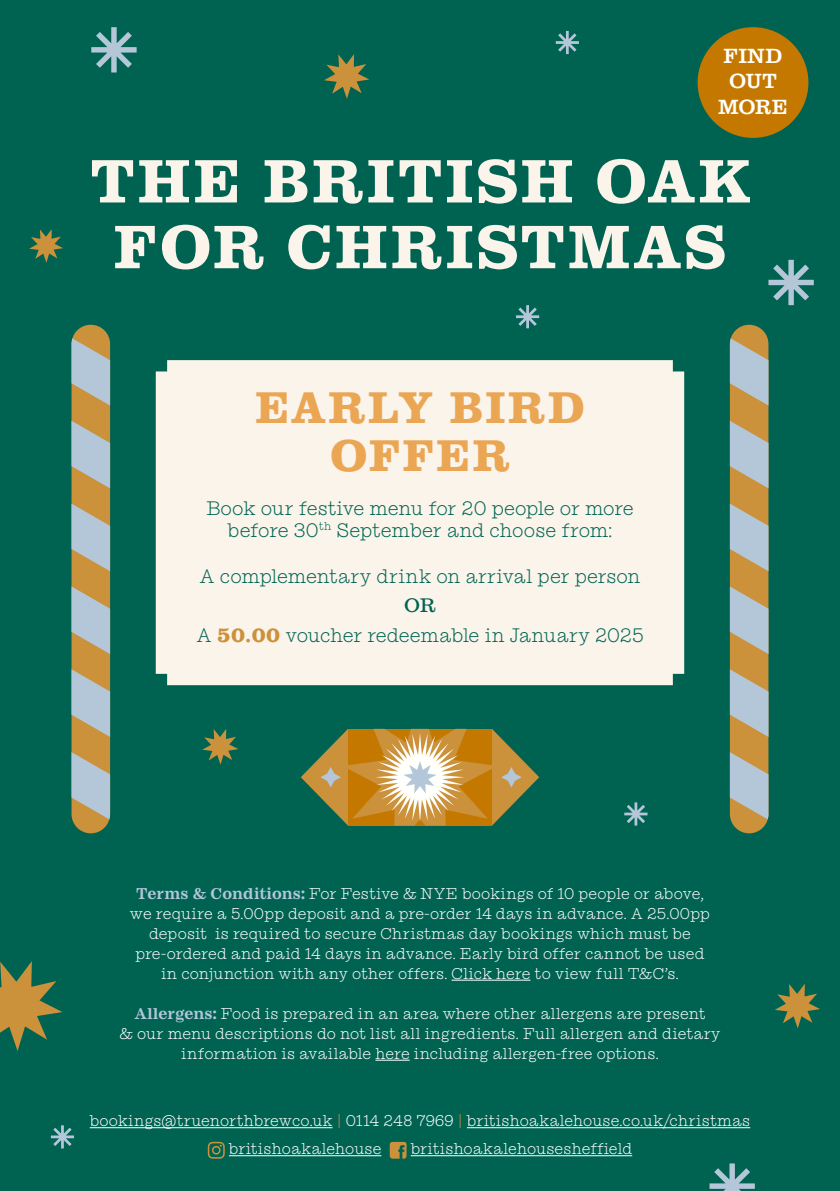
<style>
.page{position:relative;width:840px;height:1191px;background:#fff}
.page>*{position:absolute;margin:0;border:0;box-sizing:border-box;transform-origin:0 0}
.t1{font:700 63.4px/65.8px "Clarendon URW";letter-spacing:.055em;color:#faf4eb;text-align:center}
.t2{font:700 46px/48px "Clarendon URW";letter-spacing:.05em;color:#eba654;text-align:center}
.t3{font:21.2px/25.6px "Clarendon URW";letter-spacing:.005em;color:#fffffc;text-align:center}
.t4{font:300 20px/22px "Ionic No 5";letter-spacing:-.005em;color:#006352;text-align:center}
.t5{font:300 16px/20px "Ionic No 5";letter-spacing:.01em;color:#fff;text-align:center}
.s1{font-weight:500}
.s2{font-family:"Clarendon URW";font-weight:700;font-size:22px;color:#cc913b}
.s3{font-weight:700;color:#b3c7d9}
.s4{color:#cc913b}
.s5{color:#fffffc}
</style>
<div class="page">
<div style="left:0;top:0;width:839px;height:1191px;background:#006352"></div>
<hr style="left:90px;top:1127px;width:242px;height:1px;background:#fff">
<hr style="left:466px;top:1127px;width:283px;height:1px;background:#fffffc">
<hr style="left:229px;top:1155px;width:152px;height:1px;background:#fff">
<hr style="left:410px;top:1155px;width:221px;height:1px;background:#fff">
<svg style="left:208px;top:1141px;width:17px;height:17px"></svg>
<svg style="left:389px;top:1141px;width:17px;height:17px"></svg>
<svg style="left:775px;top:984px;width:44px;height:44px"></svg>
<svg style="left:324px;top:54px;width:45px;height:45px"></svg>
<svg style="left:29px;top:229px;width:34px;height:34px"></svg>
<svg style="left:202px;top:729px;width:36px;height:35px"></svg>
<svg style="left:0;top:961px;width:62px;height:90px"></svg>
<svg style="left:51px;top:1125px;width:23px;height:23px"></svg>
<svg style="left:555px;top:31px;width:23px;height:23px"></svg>
<svg style="left:516px;top:305px;width:23px;height:23px"></svg>
<svg style="left:624px;top:802px;width:23px;height:23px"></svg>
<svg style="left:768px;top:260px;width:45px;height:45px"></svg>
<svg style="left:709px;top:1163px;width:45px;height:28px"></svg>
<svg style="left:91px;top:27px;width:45px;height:45px"></svg>
<svg style="left:301px;top:729px;width:238px;height:96px"></svg>
<div style="left:71px;top:325px;width:39px;height:508px;background:#cc913b;border-radius:19px"></div>
<svg style="left:71px;top:338px;width:39px;height:67px"></svg>
<svg style="left:71px;top:752px;width:39px;height:67px"></svg>
<svg style="left:71px;top:669px;width:39px;height:68px"></svg>
<svg style="left:71px;top:421px;width:39px;height:67px"></svg>
<svg style="left:71px;top:586px;width:39px;height:68px"></svg>
<svg style="left:71px;top:503px;width:39px;height:68px"></svg>
<div style="left:729px;top:325px;width:39px;height:508px;background:#cc913b;border-radius:19px"></div>
<svg style="left:729px;top:338px;width:39px;height:67px"></svg>
<svg style="left:729px;top:752px;width:39px;height:67px"></svg>
<svg style="left:729px;top:669px;width:39px;height:68px"></svg>
<svg style="left:729px;top:421px;width:39px;height:67px"></svg>
<svg style="left:729px;top:586px;width:39px;height:68px"></svg>
<svg style="left:729px;top:503px;width:39px;height:68px"></svg>
<hr style="left:451px;top:979px;width:79px;height:1px;background:#fff">
<hr style="left:375px;top:1059px;width:34px;height:1px;background:#fff">
<div style="left:156px;top:360px;width:527px;height:325px;background:#faf4eb"></div>
<div style="left:697px;top:27px;width:111px;height:111px;background:#c47800;border-radius:50%"></div>
<h3 class="t3" style="left:717px;top:41px;width:71px">FIND<br>OUT<br>MORE</h3>
<h1 class="t1" style="left:91px;top:145px;width:659px">THE BRITISH OAK<br>FOR CHRISTMAS</h1>
<h2 class="t2" style="left:255px;top:380px;width:330px">EARLY BIRD<br>OFFER</h2>
<p class="t4" style="left:206px;top:497px;width:428px">Book our festive menu for 20 people or more before 30<sup>th</sup> September and choose from:</p>
<p class="t4" style="left:199px;top:565px;width:442px">A complementary drink on arrival per person</p>
<p class="t4" style="left:196px;top:590px;width:448px;line-height:29.6px"><span class="s1">OR<br></span>A <span class="s2">50.00</span> voucher redeemable in January 2025</p>
<p class="t5" style="left:130px;top:883px;width:581px"><span class="s3">Terms &amp; Conditions:</span> For Festive &amp; NYE bookings of 10 people or above, we require a 5.00pp deposit and a pre-order 14 days in advance. A 25.00pp deposit is required to secure Christmas day bookings which must be pre-ordered and paid 14 days in advance. Early bird offer cannot be used in conjunction with any other offers. Click here to view full T&amp;C’s.</p>
<p class="t5" style="left:120px;top:1003px;width:602px"><span class="s3">Allergens:</span> Food is prepared in an area where other allergens are present<br>&amp; our menu descriptions do not list all ingredients. Full allergen and dietary information is available here including allergen-free options.</p>
<p class="t5" style="left:229px;top:1106px;width:522px;line-height:28px;text-align:left;text-indent:-139px">bookings@truenorthbrewco.uk <span class="s4">|</span> 0114 248 7969 <span class="s4">|</span> <span class="s5">britishoakalehouse.co.uk/christmas </span>britishoakalehouse</p>
<p class="t5" style="left:410px;top:1138px;width:223px">britishoakalehousesheffield</p>
</div>
